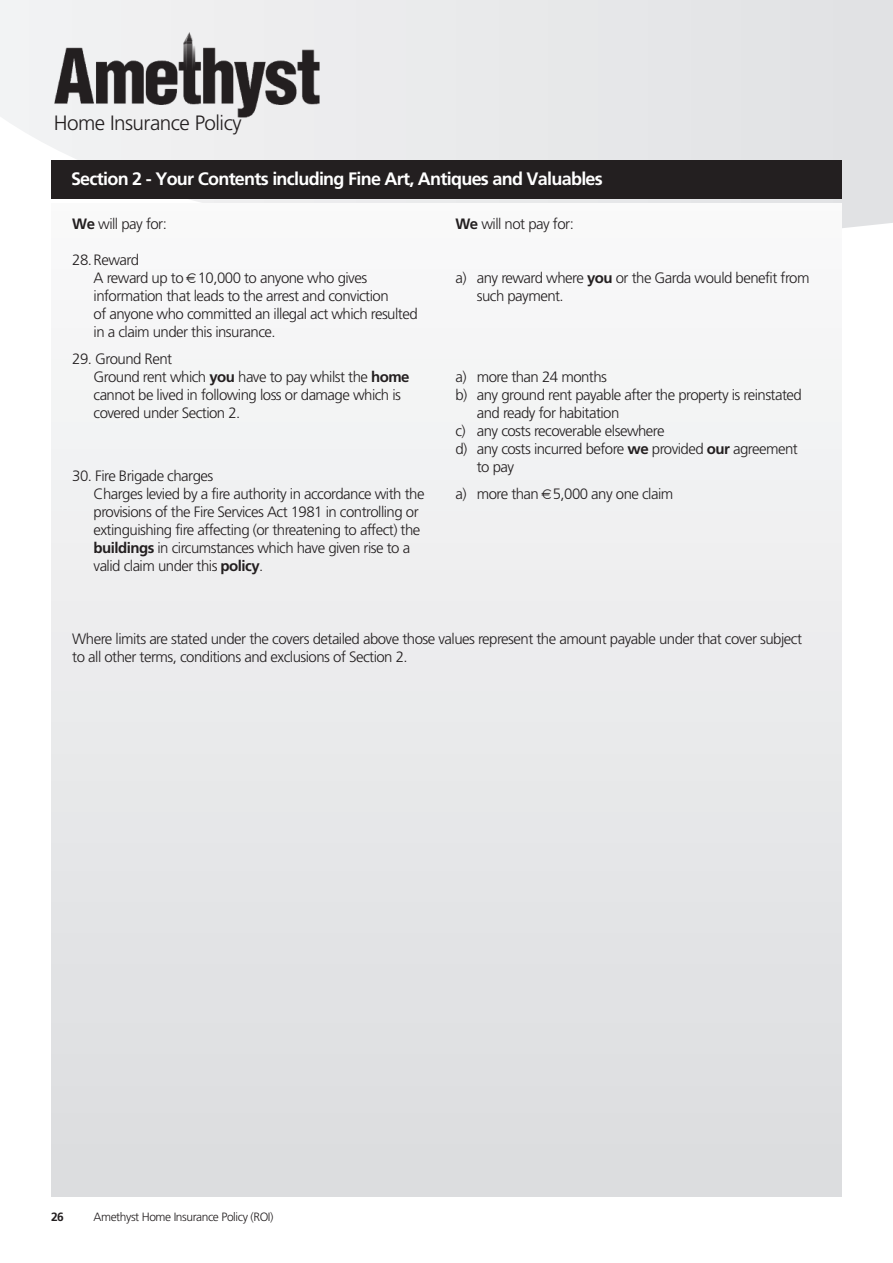
<style>
.page{position:relative;width:893px;height:1263px;background:#fff}
.page>*{position:absolute;margin:0;border:0;box-sizing:border-box;transform-origin:0 0}
.t1{font:300 20.7px "Frutiger";letter-spacing:-.025em;color:#231f20}
.t2{font:700 18px "Frutiger";letter-spacing:-.04em;color:#fff}
.t3{font:300 15px/18px "Frutiger";letter-spacing:-.035em;color:#231f20}
.t4{font:300 12px "Frutiger";letter-spacing:-.035em;color:#231f20}
.t5{font:700 12px "Frutiger";color:#231f20}
.s1{font-weight:700}
</style>
<div class="page">
<svg style="left:0;top:0;width:893px;height:228px"></svg>
<div style="left:51px;top:161px;width:791px;height:38px;background:#231f20"></div>
<div style="left:51px;top:204px;width:791px;height:993px;background:linear-gradient(to bottom,#f9fafa,#dbdcde)"></div>
<img style="left:40px;top:28px;width:306px;height:92px">
<svg style="left:186px;top:273px;width:10px;height:10px"></svg>
<svg style="left:541px;top:489px;width:10px;height:10px"></svg>
<h1 class="t1" style="left:54px;top:114px;width:189px">Home Insurance Policy</h1>
<p class="t2" style="left:71px;top:171px;width:533px">Section 2 - Your Contents including Fine Art, Antiques and Valuables</p>
<p class="t3" style="left:72px;top:216px;width:96px"><span class="s1">We</span> will pay for:</p>
<p class="t3" style="left:94px;top:252px;width:326px;text-indent:-21px">28.Reward<br>A reward up to 10,000 to anyone who gives information that leads to the arrest and conviction<br>of anyone who committed an illegal act which resulted in a claim under this insurance.</p>
<p class="t3" style="left:94px;top:351px;width:317px;text-indent:-21px">29. Ground Rent<br>Ground rent which <span class="s1">you</span> have to pay whilst the <span class="s1">home </span>cannot be lived in following loss or damage which is covered under Section 2.</p>
<p class="t3" style="left:94px;top:468px;width:332px;text-indent:-21px">30. Fire Brigade charges<br>Charges levied by a fire authority in accordance with the provisions of the Fire Services Act 1981 in controlling or extinguishing fire affecting (or threatening to affect) the <span class="s1">buildings</span> in circumstances which have given rise to a valid claim under this <span class="s1">policy</span>.</p>
<p class="t3" style="left:455px;top:216px;width:120px"><span class="s1">We</span> will not pay for:</p>
<p class="t3" style="left:477px;top:270px;width:334px;text-indent:-21px">a) any reward where <span class="s1">you</span> or the Garda would benefit from such payment.</p>
<p class="t3" style="left:455px;top:369px;width:153px">a) more than 24 months</p>
<p class="t3" style="left:455px;top:387px;width:348px">b) any ground rent payable after the property is reinstated</p>
<p class="t3" style="left:477px;top:405px;width:144px">and ready for habitation</p>
<p class="t3" style="left:455px;top:423px;width:211px">c) any costs recoverable elsewhere</p>
<p class="t3" style="left:455px;top:441px;width:344px">d) any costs incurred before <span class="s1">we</span> provided <span class="s1">our</span> agreement</p>
<p class="t3" style="left:477px;top:459px;width:39px">to pay</p>
<p class="t3" style="left:455px;top:486px;width:219px">a) more than 5,000 any one claim</p>
<p class="t3" style="left:72px;top:631px;width:731px">Where limits are stated under the covers detailed above those values represent the amount payable under that cover subject to all other terms, conditions and exclusions of Section 2.</p>
<p class="t5" style="left:51px;top:1212px;width:14px">26</p>
<p class="t4" style="left:94px;top:1212px;width:181px">Amethyst Home Insurance Policy (ROI)</p>
</div>
